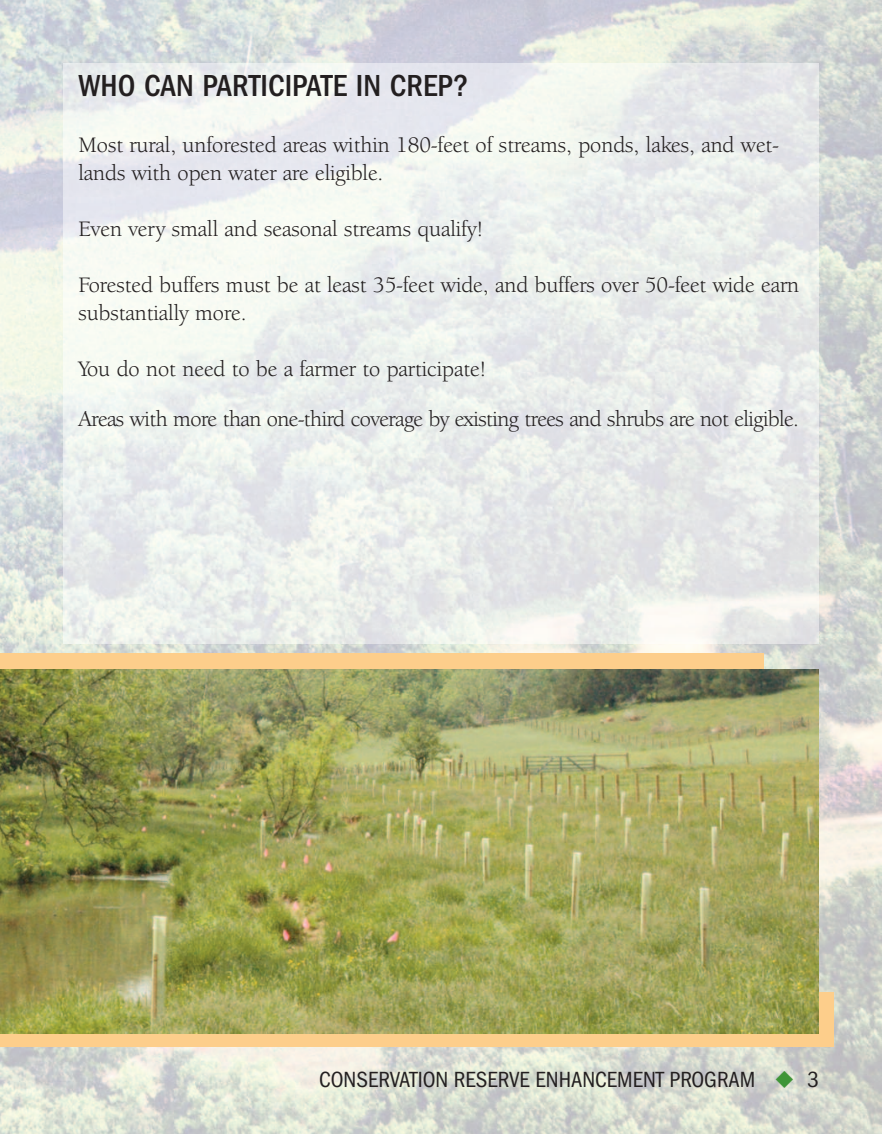
<style>
.page{position:relative;width:882px;height:1134px;background:#fff}
.page>*{position:absolute;margin:0;border:0;box-sizing:border-box;transform-origin:0 0}
.t1{font:500 condensed 31.5px "Franklin Gothic";color:#231f20}
.t2{font:22.75px/28px "Berkeley Oldstyle IT Cby BT";color:#231f20}
.t3{font:22.75px/49.5px "Berkeley Oldstyle IT Cby BT";letter-spacing:-.02em;color:#231f20}
.t4{font:condensed 22.75px "Franklin Gothic";color:#231f20}
.s1{color:#3f9537}
</style>
<div class="page">
<img style="left:0;top:0;width:882px;height:1134px">
<img style="left:63px;top:63px;width:756px;height:580px">
<div style="left:0;top:653px;width:764px;height:55px;background:#fdce8b"></div>
<div style="left:0;top:992px;width:834px;height:55px;background:#fdce8b"></div>
<img style="left:0;top:670px;width:819px;height:363px">
<h1 class="t1" style="left:79px;top:75px;width:392px">WHO CAN PARTICIPATE IN CREP?</h1>
<p class="t2" style="left:79px;top:133px;width:701px">Most rural, unforested areas within 180-feet of streams, ponds, lakes, and wet&shy;lands with open water are eligible.</p>
<p class="t2" style="left:79px;top:217px;width:406px">Even very small and seasonal streams qualify!</p>
<p class="t2" style="left:79px;top:273px;width:722px">Forested buffers must be at least 35-feet wide, and buffers over 50-feet wide earn substantially more.</p>
<p class="t3" style="left:79px;top:346px;width:722px">You do not need to be a farmer to participate!<br>Areas with more than one-third coverage by existing trees and shrubs are not eligible.</p>
<p class="t4" style="left:319px;top:1072px;width:501px">CONSERVATION RESERVE ENHANCEMENT PROGRAM <span class="s1">◆</span> 3</p>
</div>
